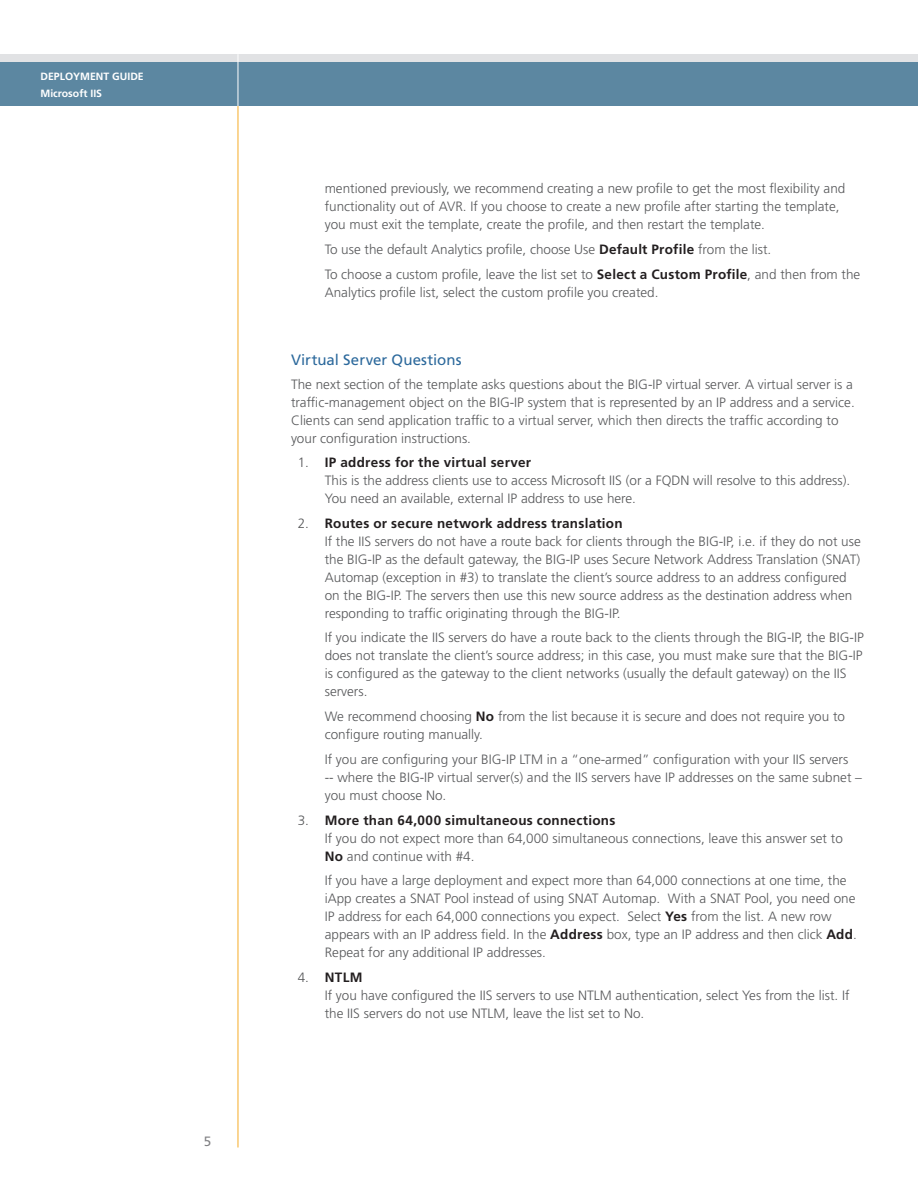
<style>
.page{position:relative;width:918px;height:1188px;background:#fff}
.page>*{position:absolute;margin:0;border:0;box-sizing:border-box;transform-origin:0 0}
.DG--Heading-2{font:15px "Frutiger LT Std";letter-spacing:.005em;color:#2c699c}
.DG--Steps-body{font:300 13.5px/18px "Frutiger LT Std";color:#57585a}
.DG--Steps-next{font:300 13.5px/18px "Frutiger LT Std";color:#57585a}
.DG--body{font:300 13.5px/18px "Frutiger LT Std";color:#57585a}
.DG--Steps-first{font:300 13.5px/18px "Frutiger LT Std";color:#57585a}
.t1{font:13.5px "Frutiger LT Std";color:#808083}
.t2{font:700 10.5px/16.5px "Frutiger LT Std";color:#fff}
.s1{font-weight:700;color:#231f20}
</style>
<div class="page">
<hr style="left:238px;top:105px;width:1px;height:1043px;background:#f6ac28">
<div style="left:0;top:56px;width:918px;height:50px;background:#5c87a1"></div>
<div style="left:0;top:54px;width:918px;height:7px;background:#e1e2e4"></div>
<hr style="left:238px;top:54px;width:1px;height:52px;background:#fff">
<p class="t2" style="left:40px;top:68px;width:105px">DEPLOYMENT GUIDE<br>Microsoft IIS</p>
<p class="t1" style="left:204px;top:1133px;width:9px">5</p>
<p class="DG--Steps-next" style="left:325px;top:180px;width:522px">mentioned previously, we recommend creating a new profile to get the most flexibility and functionality out of AVR. If you choose to create a new profile after starting the template, you must exit the template, create the profile, and then restart the template.</p>
<p class="DG--Steps-body" style="left:325px;top:240px;width:448px">To use the default Analytics profile, choose Use <span class="s1">Default Profile</span> from the list.</p>
<p class="DG--Steps-body" style="left:325px;top:265px;width:537px">To choose a custom profile, leave the list set to <span class="s1">Select a Custom Profile</span>, and then from the<br>Analytics profile list, select the custom profile you created.</p>
<p class="DG--Heading-2" style="left:291px;top:351px;width:172px">Virtual Server Questions</p>
<p class="DG--body" style="left:291px;top:376px;width:565px">The next section of the template asks questions about the BIG-IP virtual server. A virtual server is a traffic-management object on the BIG-IP system that is represented by an IP address and a service.<br>Clients can send application traffic to a virtual server, which then directs the traffic according to your configuration instructions.</p>
<p class="DG--Steps-first" style="left:325px;top:453px;width:527px;text-indent:-27px">1. <span class="s1">IP address for the virtual server<br></span>This is the address clients use to access Microsoft IIS (or a FQDN will resolve to this address).<br>You need an available, external IP address to use here.</p>
<p class="DG--Steps-next" style="left:325px;top:514px;width:538px;text-indent:-27px">2. <span class="s1">Routes or secure network address translation<br></span>If the IIS servers do not have a route back for clients through the BIG-IP, i.e. if they do not use the BIG-IP as the default gateway, the BIG-IP uses Secure Network Address Translation (SNAT)<br>Automap (exception in #3) to translate the client’s source address to an address configured on the BIG-IP. The servers then use this new source address as the destination address when responding to traffic originating through the BIG-IP.</p>
<p class="DG--Steps-body" style="left:325px;top:629px;width:541px">If you indicate the IIS servers do have a route back to the clients through the BIG-IP, the BIG-IP does not translate the client’s source address; in this case, you must make sure that the BIG-IP is configured as the gateway to the client networks (usually the default gateway) on the IIS servers.</p>
<p class="DG--Steps-body" style="left:325px;top:708px;width:522px">We recommend choosing <span class="s1">No</span> from the list because it is secure and does not require you to configure routing manually.</p>
<p class="DG--Steps-body" style="left:325px;top:750px;width:539px">If you are configuring your BIG-IP LTM in a “one-armed” configuration with your IIS servers<br>-- where the BIG-IP virtual server(s) and the IIS servers have IP addresses on the same subnet – you must choose No.</p>
<p class="DG--Steps-next" style="left:325px;top:811px;width:520px;text-indent:-27px">3. <span class="s1">More than 64,000 simultaneous connections<br></span>If you do not expect more than 64,000 simultaneous connections, leave this answer set to<br><span class="s1">No</span> and continue with #4.</p>
<p class="DG--Steps-body" style="left:325px;top:872px;width:534px">If you have a large deployment and expect more than 64,000 connections at one time, the iApp creates a SNAT Pool instead of using SNAT Automap. With a SNAT Pool, you need one IP address for each 64,000 connections you expect. Select <span class="s1">Yes</span> from the list. A new row appears with an IP address field. In the <span class="s1">Address</span> box, type an IP address and then click <span class="s1">Add</span>.<br>Repeat for any additional IP addresses.</p>
<p class="DG--Steps-next" style="left:325px;top:969px;width:526px;text-indent:-27px">4. <span class="s1">NTLM<br></span>If you have configured the IIS servers to use NTLM authentication, select Yes from the list. If the IIS servers do not use NTLM, leave the list set to No.</p>
</div>
